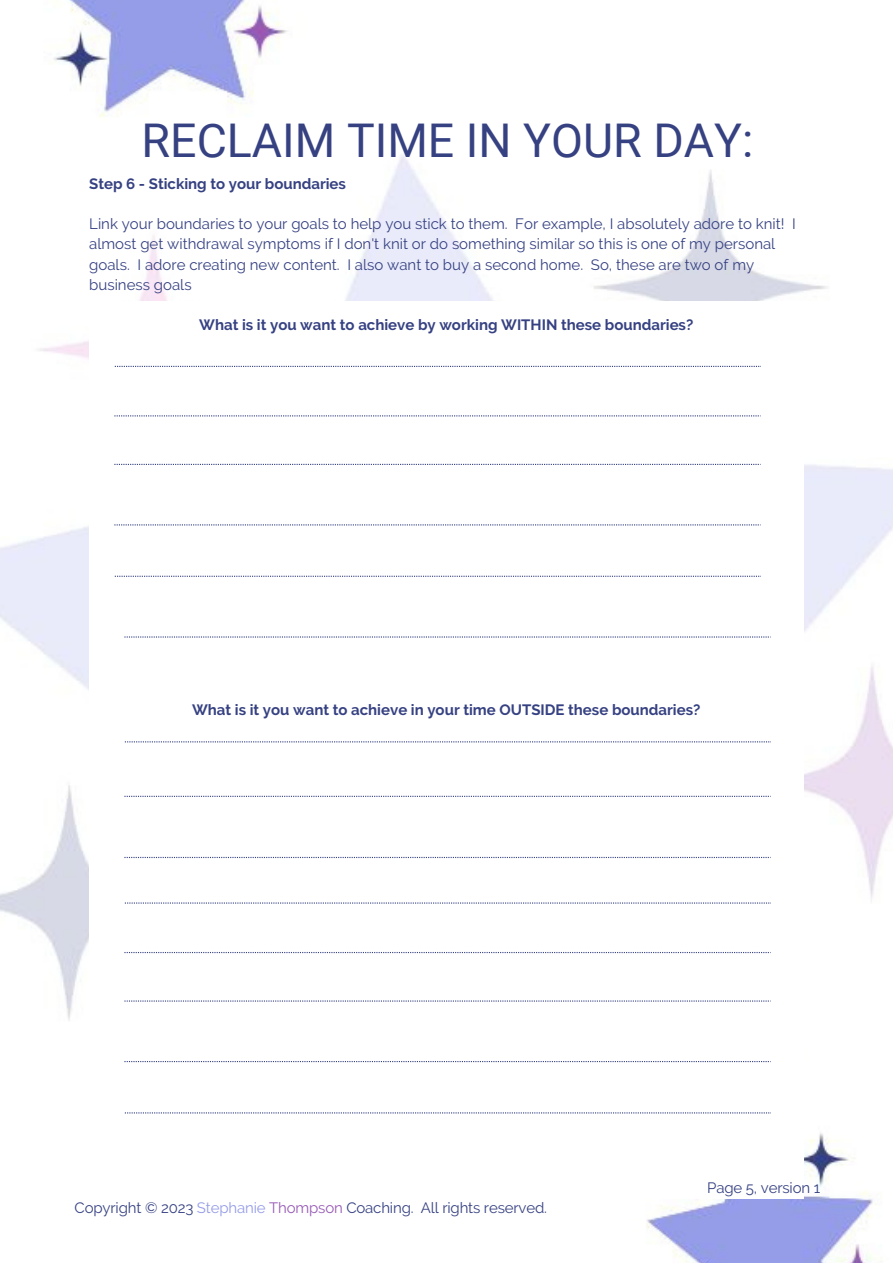
<style>
.page{position:relative;width:893px;height:1264px;background:#fff}
.page>*{position:absolute;margin:0;border:0;box-sizing:border-box;transform-origin:0 0}
.t1{font:46.5px "Roboto";color:#364182}
.t2{font:15px/20.2px "Raleway";color:#364182}
.t3{font:700 15px "Raleway";color:#364182}
.s1{color:#959ce8}
.s2{color:#975ab6}
</style>
<div class="page">
<img style="left:0;top:0;width:892px;height:1262px">
<div style="left:89px;top:301px;width:714px;height:897px;background:#fff"></div>
<svg style="left:124px;top:636px;width:645px;height:1px"></svg>
<svg style="left:125px;top:741px;width:646px;height:1px"></svg>
<svg style="left:124px;top:795px;width:645px;height:2px"></svg>
<svg style="left:124px;top:856px;width:645px;height:2px"></svg>
<svg style="left:124px;top:952px;width:645px;height:1px"></svg>
<svg style="left:124px;top:1000px;width:645px;height:1px"></svg>
<svg style="left:124px;top:1061px;width:645px;height:1px"></svg>
<svg style="left:125px;top:902px;width:646px;height:1px"></svg>
<svg style="left:125px;top:1112px;width:646px;height:1px"></svg>
<svg style="left:114px;top:415px;width:645px;height:1px"></svg>
<svg style="left:114px;top:464px;width:645px;height:1px"></svg>
<svg style="left:114px;top:524px;width:645px;height:1px"></svg>
<svg style="left:115px;top:366px;width:645px;height:1px"></svg>
<svg style="left:115px;top:575px;width:645px;height:2px"></svg>
<p class="t1" style="left:142px;top:114px;width:613px">RECLAIM TIME IN YOUR DAY:</p>
<p class="t3" style="left:89px;top:174px;width:258px">Step 6 - Sticking to your boundaries</p>
<p class="t2" style="left:89px;top:214px;width:708px">Link your boundaries to your goals to help you stick to them. For example, I absolutely adore to knit! I almost get withdrawal symptoms if I don't knit or do something similar so this is one of my personal goals. I adore creating new content. I also want to buy a second home. So, these are two of my business goals</p>
<p class="t3" style="left:199px;top:316px;width:495px">What is it you want to achieve by working WITHIN these boundaries?</p>
<p class="t3" style="left:192px;top:701px;width:510px">What is it you want to achieve in your time OUTSIDE these boundaries?</p>
<p class="t2" style="left:75px;top:1197px;width:474px">Copyright © 2023 <span class="s1">Stephanie</span> <span class="s2">Thompson</span> Coaching. All rights reserved.</p>
<p class="t2" style="left:707px;top:1177px;width:114px">Page 5, version 1</p>
</div>
